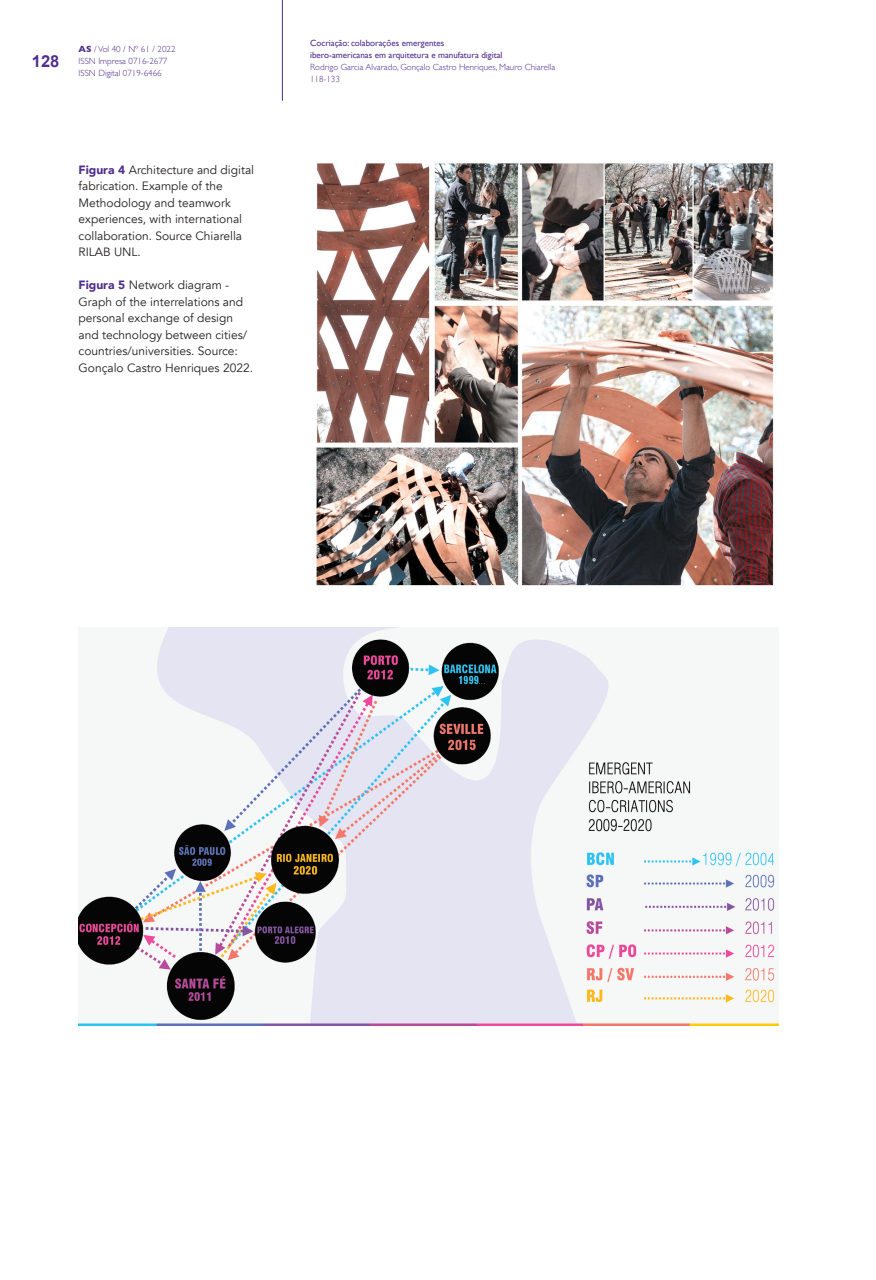
<style>
.page{position:relative;width:876px;height:1280px;background:#fff}
.page>*{position:absolute;margin:0;border:0;box-sizing:border-box;transform-origin:0 0}
.t1{font:700 16.5px "Arial";color:#502e8f}
._08_notas_al_pie{font:12px/16.5px "Avenir";color:#231f20}
.t2{font:300 9px/12px "Gill Sans";color:#502e8f}
.t3{font:9px/12px "Gill Sans";color:#502e8f}
.s1{font-weight:700}
.s2{font-weight:900;color:#502e8f}
</style>
<div class="page">
<hr style="left:282px;top:0;width:1px;height:101px;background:#502e8f">
<img style="left:316px;top:163px;width:459px;height:425px">
<img style="left:79px;top:627px;width:699px;height:399px">
<h1 class="t1" style="left:32px;top:50px;width:29px">128</h1>
<p class="t2" style="left:79px;top:42px;width:98px"><span class="s1">AS</span> / Vol 40 / Nº 61 / 2022<br>ISSN Impresa 0716-2677<br>ISSN Digital 0719-6466</p>
<p class="_08_notas_al_pie" style="left:79px;top:161px;width:177px"><span class="s2">Figura 4</span> Architecture and digital fabrication. Example of the<br>Methodology and teamwork experiences, with international collaboration. Source Chiarella<br>RILAB UNL.</p>
<p class="_08_notas_al_pie" style="left:79px;top:277px;width:176px"><span class="s2">Figura 5</span> Network diagram -<br>Graph of the interrelations and personal exchange of design and technology between cities/ countries/universities. Source:<br>Gonçalo Castro Henriques 2022.</p>
<p class="t3" style="left:310px;top:36px;width:194px">Cocriação: colaborações emergentes ibero-americanas em arquitetura e manufatura digital</p>
<p class="t2" style="left:310px;top:60px;width:247px">Rodrigo Garcia Alvarado, Gonçalo Castro Henriques, Mauro Chiarella<br>118-133</p>
</div>
